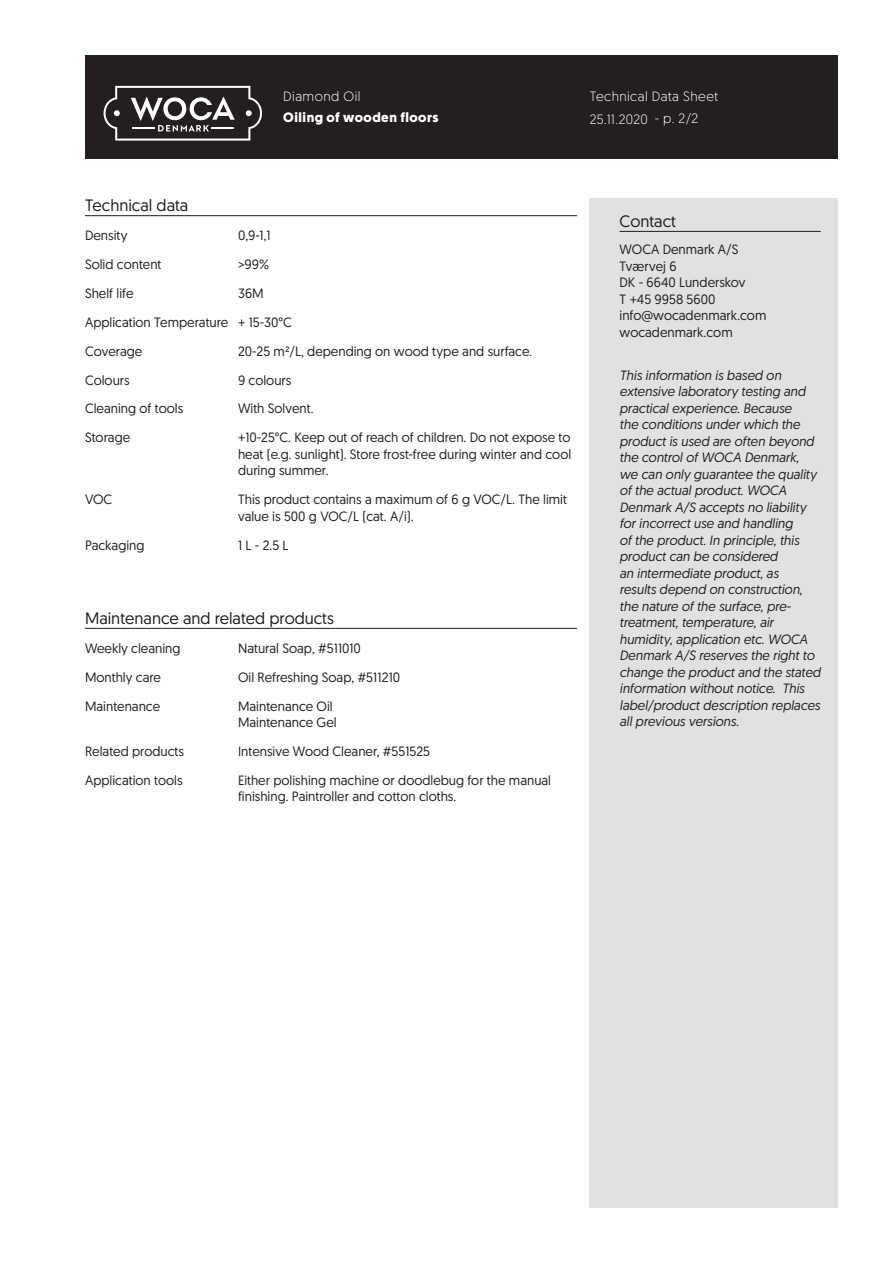
<style>
.page{position:relative;width:893px;height:1263px;background:#fff}
.page>*{position:absolute;margin:0;border:0;box-sizing:border-box;transform-origin:0 0}
.skyBodyHdn{font:16.5px "Geomanist";color:#231f20}
.skyContactHdnBodytex{font:16.5px "Geomanist";color:#231f20}
.skyDisclaimerTxtBody{font:italic 13.5px/16.5px "Geomanist";color:#231f20}
.skyBodyTxt{font:13.5px/16.5px "Geomanist";color:#231f20}
.skyBodyCap{font:13.5px "Geomanist";color:#231f20}
.skyWhiteHdnBodytext{font:300 13.5px "Geomanist";letter-spacing:.03em;color:#fff}
.skyWhiteBoldHdnBodyt{font:700 13.5px "Geomanist";letter-spacing:.04em;color:#fff}
</style>
<div class="page">
<div style="left:85px;top:55px;width:753px;height:104px;background:#231f20"></div>
<div style="left:590px;top:198px;width:248px;height:1010px;background:#e0e1e3"></div>
<hr style="left:619px;top:231px;width:202px;height:1px;background:#231f20">
<hr style="left:85px;top:215px;width:492px;height:1px;background:#231f20">
<hr style="left:85px;top:628px;width:492px;height:1px;background:#231f20">
<svg style="left:104px;top:86px;width:158px;height:55px"></svg>
<p class="skyWhiteHdnBodytext" style="left:283px;top:87px;width:79px">Diamond Oil</p>
<p class="skyWhiteBoldHdnBodyt" style="left:283px;top:108px;width:157px">Oiling of wooden floors</p>
<p class="skyWhiteHdnBodytext" style="left:590px;top:87px;width:130px">Technical Data Sheet</p>
<p class="skyWhiteHdnBodytext" style="left:590px;top:110px;width:60px">25.11.2020</p>
<p class="skyWhiteHdnBodytext" style="left:655px;top:110px;width:45px">- p. 2/2</p>
<p class="skyBodyHdn" style="left:85px;top:195px;width:105px">Technical data</p>
<p class="skyBodyCap" style="left:85px;top:227px;width:44px">Density</p>
<p class="skyBodyTxt" style="left:238px;top:227px;width:34px">0,9-1,1</p>
<p class="skyBodyCap" style="left:85px;top:255px;width:78px">Solid content</p>
<p class="skyBodyTxt" style="left:238px;top:256px;width:32px">&gt;99%</p>
<p class="skyBodyCap" style="left:85px;top:284px;width:50px">Shelf life</p>
<p class="skyBodyTxt" style="left:238px;top:284px;width:27px">36M</p>
<p class="skyBodyCap" style="left:85px;top:313px;width:145px">Application Temperature</p>
<p class="skyBodyTxt" style="left:238px;top:313px;width:55px">+ 15-30°C</p>
<p class="skyBodyCap" style="left:85px;top:342px;width:59px">Coverage</p>
<p class="skyBodyTxt" style="left:238px;top:342px;width:296px">20-25 m²/L, depending on wood type and surface.</p>
<p class="skyBodyCap" style="left:85px;top:371px;width:46px">Colours</p>
<p class="skyBodyTxt" style="left:238px;top:371px;width:55px">9 colours</p>
<p class="skyBodyCap" style="left:85px;top:400px;width:100px">Cleaning of tools</p>
<p class="skyBodyTxt" style="left:238px;top:400px;width:77px">With Solvent.</p>
<p class="skyBodyCap" style="left:85px;top:429px;width:47px">Storage</p>
<p class="skyBodyTxt" style="left:238px;top:429px;width:335px;text-align:justify">+10-25°C. Keep out of reach of children. Do not expose to heat (e.g. sunlight). Store frost-free during winter and cool during summer.</p>
<p class="skyBodyCap" style="left:85px;top:491px;width:29px">VOC</p>
<p class="skyBodyTxt" style="left:238px;top:491px;width:330px">This product contains a maximum of 6 g VOC/L. The limit value is 500 g VOC/L (cat. A/i).</p>
<p class="skyBodyCap" style="left:85px;top:536px;width:61px">Packaging</p>
<p class="skyBodyTxt" style="left:238px;top:536px;width:52px">1 L - 2.5 L</p>
<p class="skyBodyHdn" style="left:85px;top:607px;width:250px">Maintenance and related products</p>
<p class="skyBodyCap" style="left:85px;top:639px;width:97px">Weekly cleaning</p>
<p class="skyBodyTxt" style="left:238px;top:639px;width:124px">Natural Soap, #511010</p>
<p class="skyBodyCap" style="left:85px;top:668px;width:77px">Monthly care</p>
<p class="skyBodyTxt" style="left:238px;top:668px;width:164px">Oil Refreshing Soap, #511210</p>
<p class="skyBodyCap" style="left:85px;top:697px;width:77px">Maintenance</p>
<p class="skyBodyTxt" style="left:238px;top:697px;width:96px">Maintenance Oil</p>
<p class="skyBodyTxt" style="left:238px;top:714px;width:100px">Maintenance Gel</p>
<p class="skyBodyCap" style="left:85px;top:742px;width:100px">Related products</p>
<p class="skyBodyTxt" style="left:238px;top:742px;width:193px">Intensive Wood Cleaner, #551525</p>
<p class="skyBodyCap" style="left:85px;top:771px;width:99px">Application tools</p>
<p class="skyBodyTxt" style="left:238px;top:771px;width:315px">Either polishing machine or doodlebug for the manual finishing. Paintroller and cotton cloths.</p>
<p class="skyContactHdnBodytex" style="left:619px;top:210px;width:58px">Contact</p>
<p class="skyBodyTxt" style="left:619px;top:241px;width:121px">WOCA Denmark A/S</p>
<p class="skyBodyTxt" style="left:619px;top:257px;width:59px">Tværvej 6</p>
<p class="skyBodyTxt" style="left:619px;top:274px;width:127px">DK - 6640 Lunderskov</p>
<p class="skyBodyTxt" style="left:619px;top:290px;width:97px">T +45 9958 5600</p>
<p class="skyBodyTxt" style="left:619px;top:307px;width:148px">info@wocadenmark.com</p>
<p class="skyBodyTxt" style="left:619px;top:323px;width:115px">wocadenmark.com</p>
<p class="skyDisclaimerTxtBody" style="left:619px;top:366px;width:203px">This information is based on extensive laboratory testing and practical experience. Because<br>the conditions under which the product is used are often beyond the control of WOCA Denmark,<br>we can only guarantee the quality of the actual product. WOCA<br>Denmark A/S accepts no liability for incorrect use and handling<br>of the product. In principle, this product can be considered<br>an intermediate product, as<br>results depend on construction, the nature of the surface, pre&shy;treatment, temperature, air humidity, application etc. WOCA<br>Denmark A/S reserves the right to change the product and the stated information without notice. This label/product description replaces all previous versions.</p>
</div>
